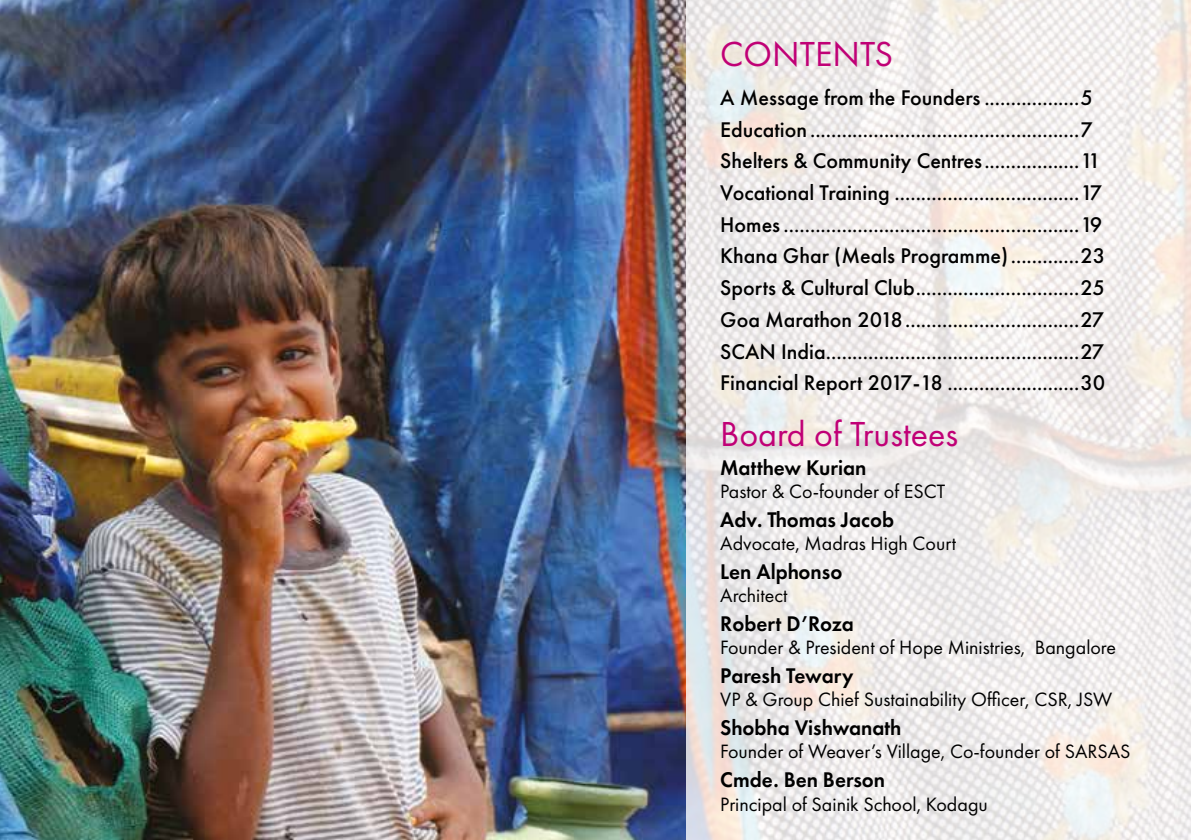
<style>
.page{position:relative;width:1191px;height:840px;background:#fff}
.page>*{position:absolute;margin:0;border:0;box-sizing:border-box;transform-origin:0 0}
.t1{font:36px "Futura PT";color:#c00076}
.t2{font:500 22px/31.8px "Futura PT";color:#000}
.t3{font:600 22px "Futura PT";color:#000;scale:.96 1}
.t4{font:20px "Futura PT";color:#000}
</style>
<div class="page">
<img style="left:0;top:0;width:686px;height:839px">
<svg style="left:686px;top:0;width:505px;height:839px"></svg>
<h1 class="t1" style="left:720px;top:32px;width:174px">CONTENTS</h1>
<p class="t2" style="left:720px;top:81px;width:386px">A Message from the Founders ..................5<br>Education ...................................................7<br>Shelters &amp; Community Centres..................11<br>Vocational Training ...................................17<br>Homes ........................................................19<br>Khana Ghar (Meals Programme).............23<br>Sports &amp; Cultural Club...............................25<br>Goa Marathon 2018.................................27<br>SCAN India................................................27<br>Financial Report 2017-18 .........................30</p>
<h1 class="t1" style="left:720px;top:412px;width:239px">Board of Trustees</h1>
<p class="t3" style="left:720px;top:453px;width:154px">Matthew Kurian</p>
<p class="t4" style="left:720px;top:479px;width:226px">Pastor &amp; Co-founder of ESCT</p>
<p class="t3" style="left:720px;top:505px;width:183px">Adv. Thomas Jacob</p>
<p class="t4" style="left:720px;top:531px;width:237px">Advocate, Madras High Court</p>
<p class="t3" style="left:720px;top:557px;width:129px">Len Alphonso</p>
<p class="t4" style="left:720px;top:583px;width:69px">Architect</p>
<p class="t3" style="left:720px;top:609px;width:141px">Robert D’Roza</p>
<p class="t4" style="left:720px;top:635px;width:397px">Founder &amp; President of Hope Ministries, Bangalore</p>
<p class="t3" style="left:720px;top:661px;width:140px">Paresh Tewary</p>
<p class="t4" style="left:720px;top:687px;width:393px">VP &amp; Group Chief Sustainability Officer, CSR, JSW</p>
<p class="t3" style="left:720px;top:713px;width:190px">Shobha Vishwanath</p>
<p class="t4" style="left:720px;top:739px;width:412px">Founder of Weaver’s Village, Co-founder of SARSAS</p>
<p class="t3" style="left:720px;top:765px;width:173px">Cmde. Ben Berson</p>
<p class="t4" style="left:720px;top:791px;width:269px">Principal of Sainik School, Kodagu</p>
</div>
